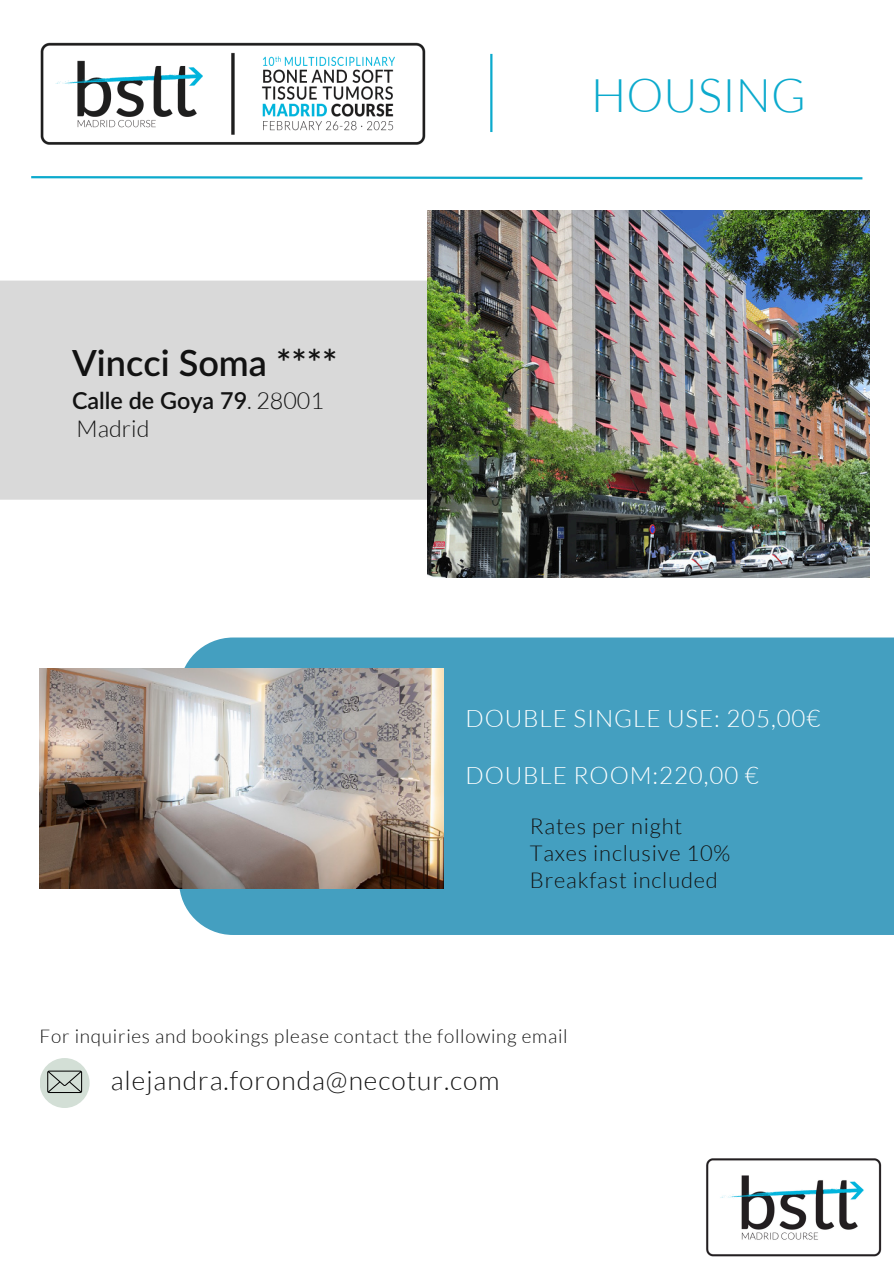
<style>
.page{position:relative;width:894px;height:1264px;background:#fff}
.page>*{position:absolute;margin:0;border:0;box-sizing:border-box;transform-origin:0 0}
.t1{font:300 46.5px "Lato";color:#0caacd}
.t2{font:600 36.15px "Lato";color:#121212}
.t3{font:300 26.4px "Lato";letter-spacing:.04em;color:#121212}
.t4{font:300 24px "Lato";letter-spacing:.04em;color:#fff}
.t5{font:600 23.25px/28.3px "Lato";color:#121212}
.t6{font:300 21.9px/27px "Lato";letter-spacing:.04em;color:#121212}
.t7{font:300 18.9px "Lato";letter-spacing:.04em;color:#121212}
.s1{font-weight:300}
</style>
<div class="page">
<div style="left:179px;top:637px;width:714px;height:298px;background:#449fc0"></div>
<div style="left:40px;top:1058px;width:50px;height:49px;background:#d3dfd6;border-radius:50%"></div>
<svg style="left:47px;top:1070px;width:35px;height:22px"></svg>
<div style="left:0;top:280px;width:427px;height:219px;background:#d9d9d9"></div>
<svg style="left:31px;top:176px;width:832px;height:4px"></svg>
<img style="left:40px;top:42px;width:386px;height:103px">
<img style="left:427px;top:211px;width:442px;height:366px">
<img style="left:706px;top:1158px;width:174px;height:99px">
<img style="left:40px;top:669px;width:403px;height:219px">
<hr style="left:490px;top:54px;width:2px;height:78px;background:#0caacd">
<p class="t2" style="left:72px;top:347px;width:267px">Vincci Soma ****</p>
<p class="t5" style="left:72px;top:387px;width:253px">Calle de Goya 79<span class="s1">. 28001<br>Madrid</span></p>
<p class="t1" style="left:591px;top:66px;width:216px">HOUSING</p>
<p class="t4" style="left:465px;top:703px;width:356px">DOUBLE SINGLE USE: 205,00€</p>
<p class="t4" style="left:465px;top:760px;width:295px">DOUBLE ROOM:220,00 €</p>
<h1 class="t6" style="left:529px;top:811px;width:202px">Rates per night<br>Taxes inclusive 10%<br>Breakfast included</h1>
<h2 class="t7" style="left:40px;top:1023px;width:529px">For inquiries and bookings please contact the following email</h2>
<h3 class="t3" style="left:111px;top:1064px;width:390px">alejandra.foronda@necotur.com</h3>
</div>
